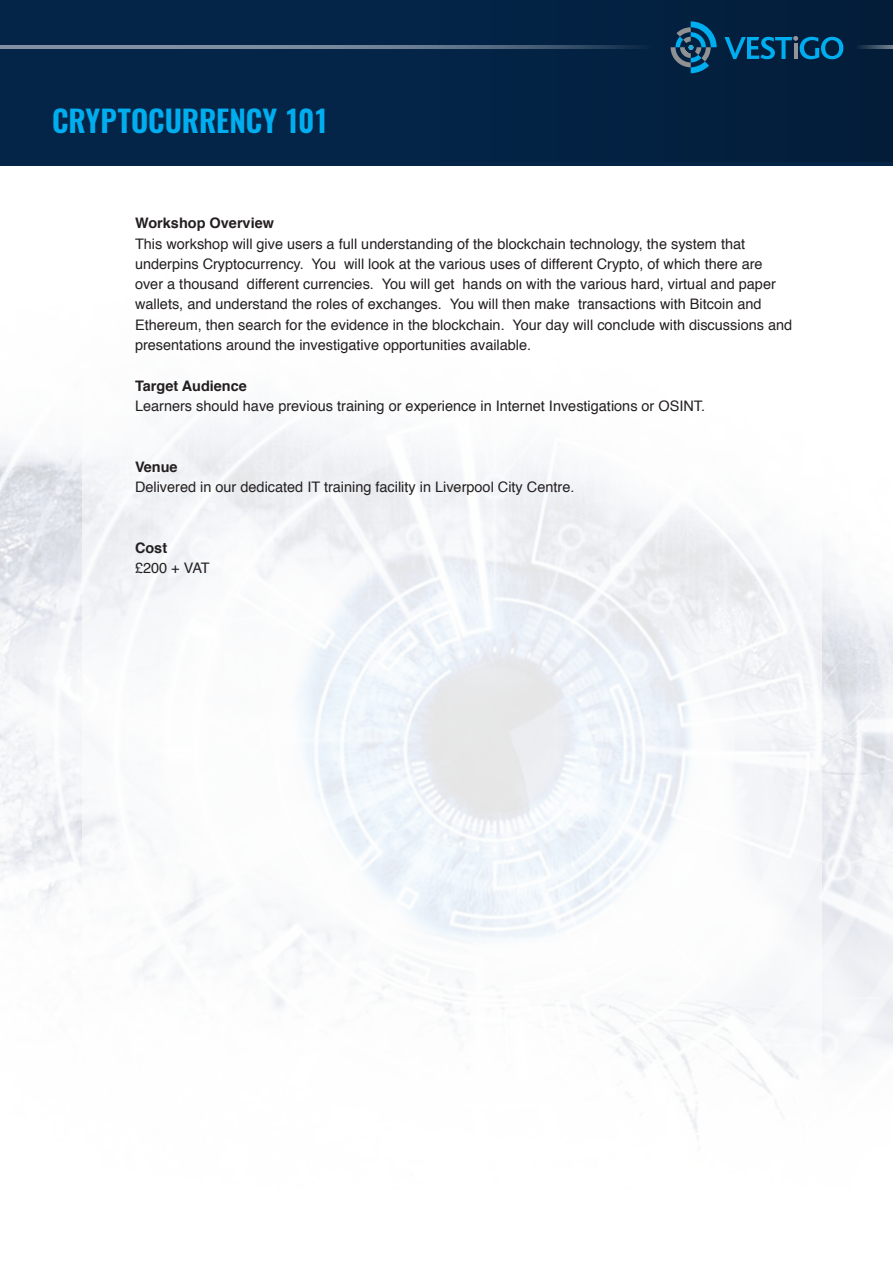
<style>
.page{position:relative;width:893px;height:1263px;background:#fff}
.page>*{position:absolute;margin:0;border:0;box-sizing:border-box;transform-origin:0 0}
.t1{font:600 30px "Oswald";letter-spacing:-.005em;color:#00aeef}
.t2{font:14.55px/20.2px "Helvetica";color:#231f20}
.t3{font:700 14.55px "Helvetica";color:#231f20}
</style>
<div class="page">
<div style="left:0;top:0;width:893px;height:166px;background:#042548"></div>
<div style="left:433px;top:0;width:460px;height:162px;background:#032140"></div>
<svg style="left:0;top:45px;width:638px;height:4px;background:#687b90"></svg>
<svg style="left:859px;top:45px;width:34px;height:4px"></svg>
<svg style="left:671px;top:21px;width:46px;height:52px"></svg>
<svg style="left:724px;top:36px;width:119px;height:23px"></svg>
<hr style="left:794px;top:43px;width:4px;height:16px;background:#939598">
<p class="t1" style="left:52px;top:100px;width:279px">CRYPTOCURRENCY 101</p>
<p class="t3" style="left:135px;top:211px;width:141px">Workshop Overview</p>
<p class="t2" style="left:135px;top:234px;width:659px">This workshop will give users a full understanding of the blockchain technology, the system that underpins Cryptocurrency. You will look at the various uses of different Crypto, of which there are over a thousand different currencies. You will get hands on with the various hard, virtual and paper wallets, and understand the roles of exchanges. You will then make transactions with Bitcoin and Ethereum, then search for the evidence in the blockchain. Your day will conclude with discussions and presentations around the investigative opportunities available.</p>
<p class="t3" style="left:135px;top:374px;width:113px">Target Audience</p>
<p class="t2" style="left:135px;top:396px;width:572px">Learners should have previous training or experience in Internet Investigations or OSINT.</p>
<p class="t3" style="left:135px;top:455px;width:44px">Venue</p>
<p class="t2" style="left:135px;top:477px;width:441px">Delivered in our dedicated IT training facility in Liverpool City Centre.</p>
<p class="t3" style="left:135px;top:536px;width:34px">Cost</p>
<p class="t2" style="left:135px;top:558px;width:76px">£200 + VAT</p>
</div>
